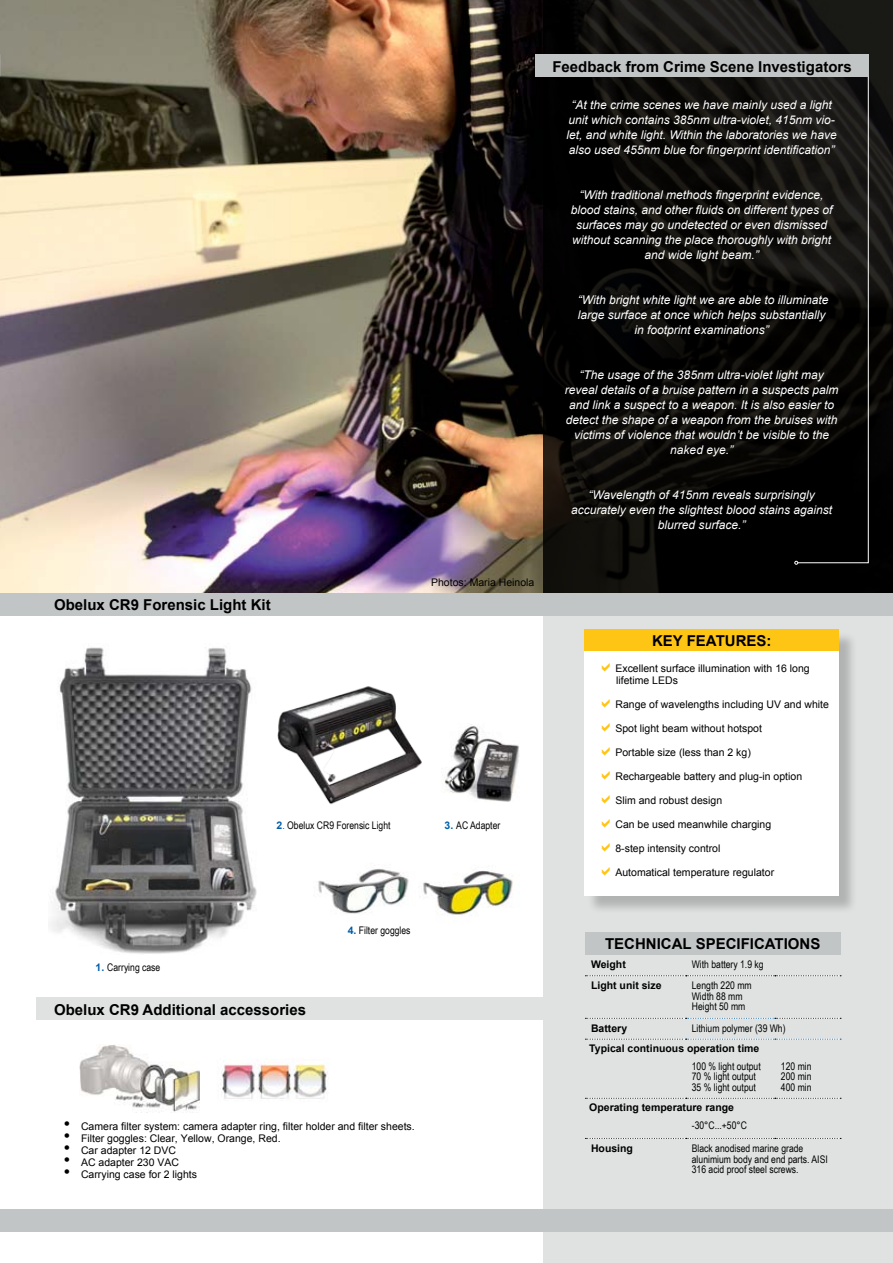
<style>
.page{position:relative;width:893px;height:1263px;background:#fff}
.page>*{position:absolute;margin:0;border:0;box-sizing:border-box;transform-origin:0 0}
.t1{font:700 15px "Arial";color:#000}
.t2{font:italic 12px/15px "Arial";color:#fff;text-align:center}
.t3{font:10.5px/12px "Arial";color:#000}
.t4{font:10.5px/10.5px "Arial Narrow";color:#000}
.t5{font:700 10.5px "Arial";color:#000}
.s1{font-family:"Arial";font-weight:700;color:#005eaa}
.s2{color:#005eaa}
.s3{font-size:18px}
</style>
<div class="page">
<img style="left:79px;top:1044px;width:120px;height:68px">
<img style="left:222px;top:1064px;width:107px;height:35px">
<div style="left:36px;top:997px;width:507px;height:23px;background:#e0e2e2"></div>
<img style="left:0;top:0;width:543px;height:593px">
<img style="left:444px;top:724px;width:75px;height:78px">
<div style="left:543px;top:600px;width:350px;height:663px;background:#e0e2e2"></div>
<div style="left:585px;top:931px;width:255px;height:23px;background:#c2c5c6"></div>
<svg style="left:585px;top:975px;width:256px;height:1px"></svg>
<svg style="left:585px;top:1018px;width:256px;height:1px"></svg>
<svg style="left:585px;top:1039px;width:256px;height:1px"></svg>
<svg style="left:585px;top:1098px;width:256px;height:1px"></svg>
<svg style="left:585px;top:1138px;width:256px;height:1px"></svg>
<div style="left:0;top:1209px;width:893px;height:22px;background:#c2c5c6"></div>
<div style="left:587px;top:631px;width:271px;height:284px;background:#000;opacity:.21"></div>
<div style="left:585px;top:629px;width:254px;height:22px;background:#ffc515"></div>
<div style="left:585px;top:651px;width:254px;height:245px;background:#fff"></div>
<img style="left:318px;top:869px;width:91px;height:45px">
<img style="left:423px;top:871px;width:90px;height:44px">
<svg style="left:543px;top:0;width:350px;height:593px;background:#0b0a08"></svg>
<img style="left:50px;top:647px;width:207px;height:307px">
<img style="left:251px;top:659px;width:171px;height:161px">
<svg style="left:794px;top:76px;width:75px;height:489px;background:#0f0e0c"></svg>
<div style="left:535px;top:54px;width:334px;height:22px;background:#c2c5c6"></div>
<div style="left:0;top:593px;width:893px;height:22px;background:#c2c5c6"></div>
<p class="t1" style="left:552px;top:57px;width:301px">Feedback from Crime Scene Investigators</p>
<p class="t2" style="left:567px;top:98px;width:272px">“At the crime scenes we have mainly used a light unit which contains 385nm ultra-violet, 415nm vio&shy;let, and white light. Within the laboratories we have also used 455nm blue for fingerprint identification”</p>
<p class="t2" style="left:571px;top:188px;width:263px">“With traditional methods fingerprint evidence, blood stains, and other fluids on different types of surfaces may go undetected or even dismissed without scanning the place thoroughly with bright and wide light beam.”</p>
<p class="t2" style="left:578px;top:293px;width:252px">“With bright white light we are able to illuminate large surface at once which helps substantially in footprint examinations”</p>
<p class="t2" style="left:565px;top:368px;width:275px">“The usage of the 385nm ultra-violet light may reveal details of a bruise pattern in a suspects palm and link a suspect to a weapon. It is also easier to detect the shape of a weapon from the bruises with victims of violence that wouldn’t be visible to the naked eye.”</p>
<p class="t2" style="left:571px;top:488px;width:262px">“Wavelength of 415nm reveals surprisingly accurately even the slightest blood stains against blurred surface.”</p>
<p class="t1" style="left:54px;top:595px;width:218px">Obelux CR9 Forensic Light Kit</p>
<p class="t3" style="left:431px;top:577px;width:105px">Photos: Maria Heinola</p>
<p class="t4" style="left:277px;top:820px;width:115px"><span class="s1">2</span><span class="s2">.</span> Obelux CR9 Forensic Light</p>
<p class="t4" style="left:445px;top:820px;width:57px"><span class="s1">3.</span> AC Adapter</p>
<p class="t4" style="left:96px;top:962px;width:66px"><span class="s1">1.</span> Carrying case</p>
<p class="t1" style="left:54px;top:999px;width:254px">Obelux CR9 Additional accessories</p>
<p class="t4" style="left:348px;top:924px;width:64px"><span class="s1">4.</span> Filter goggles</p>
<p class="t3" style="left:64px;top:1120px;width:352px"><span class="s3">•</span> Camera filter system: camera adapter ring, filter holder and filter sheets.</p>
<p class="t3" style="left:64px;top:1132px;width:218px"><span class="s3">•</span> Filter goggles: Clear, Yellow, Orange, Red.</p>
<p class="t3" style="left:64px;top:1144px;width:114px"><span class="s3">•</span> Car adapter 12 DVC</p>
<p class="t3" style="left:64px;top:1156px;width:117px"><span class="s3">•</span> AC adapter 230 VAC</p>
<p class="t3" style="left:64px;top:1168px;width:135px"><span class="s3">•</span> Carrying case for 2 lights</p>
<p class="t1" style="left:652px;top:630px;width:121px">KEY FEATURES:</p>
<p class="t3" style="left:615px;top:662px;width:196px">Excellent surface illumination with 16 long lifetime LEDs</p>
<p class="t3" style="left:615px;top:698px;width:215px">Range of wavelengths including UV and white</p>
<p class="t3" style="left:615px;top:722px;width:148px">Spot light beam without hotspot</p>
<p class="t3" style="left:615px;top:746px;width:137px">Portable size (less than 2 kg)</p>
<p class="t3" style="left:615px;top:770px;width:188px">Rechargeable battery and plug-in option</p>
<p class="t3" style="left:615px;top:794px;width:108px">Slim and robust design</p>
<p class="t3" style="left:615px;top:818px;width:157px">Can be used meanwhile charging</p>
<p class="t3" style="left:615px;top:842px;width:107px">8-step intensity control</p>
<p class="t3" style="left:615px;top:866px;width:160px">Automatical temperature regulator</p>
<p class="t1" style="left:605px;top:933px;width:217px">TECHNICAL SPECIFICATIONS</p>
<p class="t5" style="left:591px;top:957px;width:36px">Weight</p>
<p class="t4" style="left:692px;top:959px;width:73px">With battery 1.9 kg</p>
<p class="t5" style="left:591px;top:979px;width:72px">Light unit size</p>
<p class="t4" style="left:692px;top:980px;width:61px">Length 220 mm<br>Width 88 mm<br>Height 50 mm</p>
<p class="t5" style="left:591px;top:1021px;width:38px">Battery</p>
<p class="t4" style="left:692px;top:1022px;width:95px">Lithium polymer (39 Wh)</p>
<p class="t5" style="left:589px;top:1041px;width:172px">Typical continuous operation time</p>
<p class="t4" style="left:692px;top:1060px;width:70px">100 % light output<br>70 % light output<br>35 % light output</p>
<p class="t4" style="left:781px;top:1060px;width:32px;text-align:justify">120 min 200 min 400 min</p>
<p class="t5" style="left:589px;top:1100px;width:146px">Operating temperature range</p>
<p class="t4" style="left:692px;top:1119px;width:57px">-30°C...+50°C</p>
<p class="t5" style="left:591px;top:1141px;width:43px">Housing</p>
<p class="t4" style="left:692px;top:1143px;width:137px">Black anodised marine grade alunimium body and end parts. AISI<br>316 acid proof steel screws.</p>
</div>
